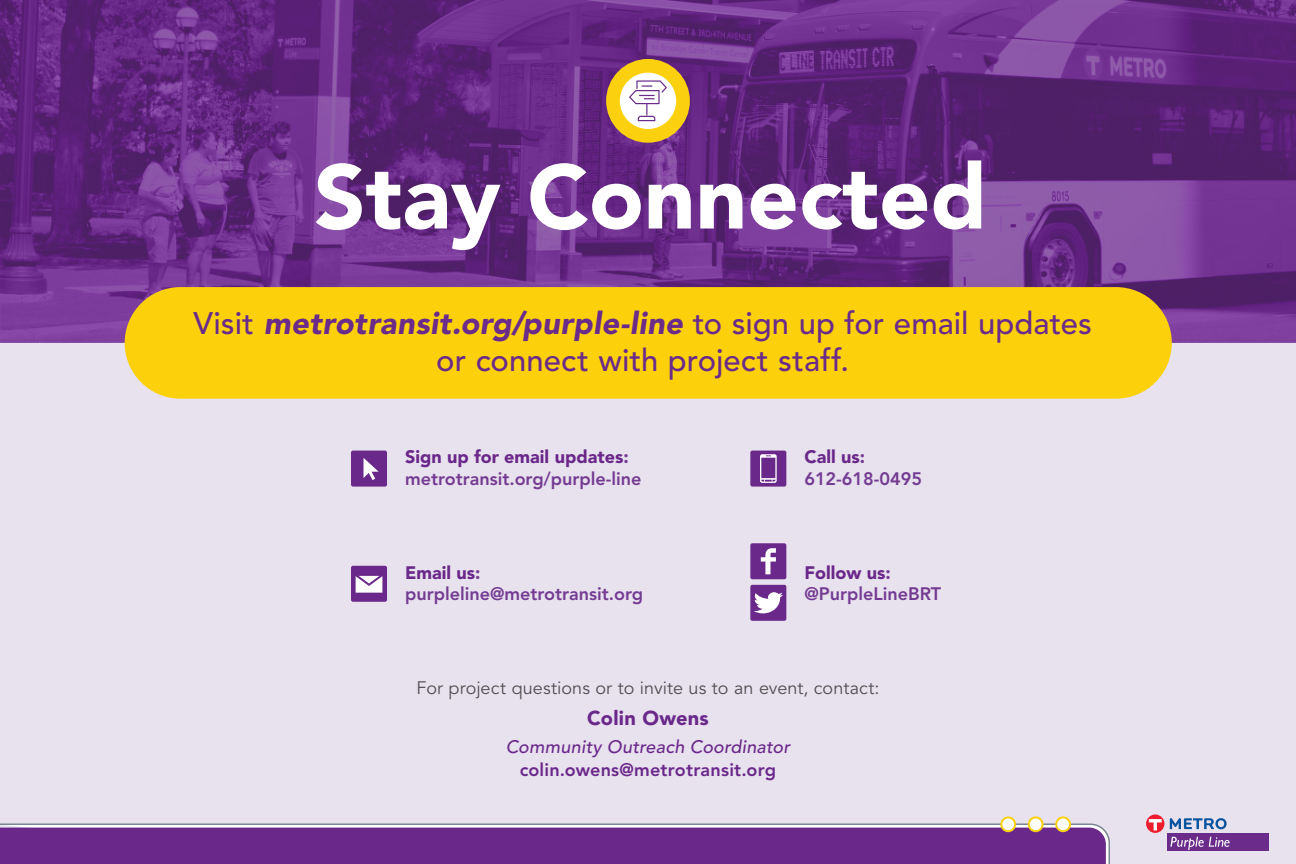
<style>
.page{position:relative;width:1296px;height:864px;background:#fff}
.page>*{position:absolute;margin:0;border:0;box-sizing:border-box;transform-origin:0 0}
.t1{font:900 90px "Avenir LT Std";color:#fff}
.t2{font:500 31px/37.2px "Avenir LT Std";color:#6a2b8a;text-align:center}
.t3{font:900 20px "Avenir LT Std";letter-spacing:.015em;color:#6a288a}
.t4{font:800 18px/21.6px "Avenir LT Std";color:#743b92}
.t5{font:18px "Avenir LT Std";letter-spacing:.005em;color:#505052}
.t6{font:italic 500 18px "Avenir LT Std";letter-spacing:.015em;color:#6a288a}
.t7{font:800 18px "Avenir LT Std";letter-spacing:.01em;color:#6a288a}
.s1{font-weight:900;font-style:italic}
.s2{font-weight:900;color:#6a288a}
.s3{font-weight:900}
</style>
<div class="page">
<div style="left:0;top:343px;width:1296px;height:521px;background:#e8e1ee"></div>
<svg style="left:0;top:823px;width:1111px;height:41px"></svg>
<div style="left:0;top:828px;width:1106px;height:36px;background:#6a288a"></div>
<div style="left:1001px;top:817px;width:14px;height:14px;background:#fff;border-radius:50%"></div>
<div style="left:1000px;top:816px;width:16px;height:16px;border:2px solid #fbd10f;border-radius:50%"></div>
<div style="left:1029px;top:817px;width:14px;height:14px;background:#fff;border-radius:50%"></div>
<div style="left:1028px;top:816px;width:16px;height:16px;border:2px solid #fbd10f;border-radius:50%"></div>
<svg style="left:1056px;top:817px;width:14px;height:14px"></svg>
<div style="left:1055px;top:816px;width:16px;height:16px;border:2px solid #fbd10f;border-radius:50%"></div>
<div style="left:1167px;top:833px;width:102px;height:17px;background:#6a2b8a"></div>
<svg style="left:1170px;top:837px;width:60px;height:13px"></svg>
<svg style="left:1170px;top:818px;width:57px;height:11px"></svg>
<svg style="left:1146px;top:814px;width:18px;height:19px"></svg>
<svg style="left:1149px;top:819px;width:13px;height:11px"></svg>
<img style="left:0;top:0;width:1296px;height:343px">
<div style="left:125px;top:287px;width:1047px;height:112px;background:#fcd10b;border-radius:56px"></div>
<div style="left:750px;top:451px;width:36px;height:36px;background:#6a288a;border-radius:2px"></div>
<svg style="left:760px;top:454px;width:17px;height:29px"></svg>
<div style="left:750px;top:543px;width:36px;height:36px;background:#6a288a;border-radius:2px"></div>
<svg style="left:761px;top:548px;width:15px;height:26px"></svg>
<div style="left:750px;top:585px;width:36px;height:36px;background:#6a288a;border-radius:2px"></div>
<svg style="left:754px;top:592px;width:29px;height:21px"></svg>
<div style="left:351px;top:451px;width:36px;height:36px;background:#6a288a;border-radius:2px"></div>
<svg style="left:364px;top:458px;width:15px;height:22px"></svg>
<div style="left:351px;top:566px;width:36px;height:36px;background:#6a288a;border-radius:2px"></div>
<svg style="left:356px;top:576px;width:26px;height:17px"></svg>
<svg style="left:613px;top:66px;width:70px;height:70px"></svg>
<svg style="left:629px;top:80px;width:38px;height:41px"></svg>
<div style="left:606px;top:59px;width:84px;height:84px;border:14px solid #fbd10f;border-radius:50%"></div>
<h1 class="t1" style="left:314px;top:143px;width:675px">Stay Connected</h1>
<h2 class="t2" style="left:194px;top:306px;width:900px">Visit <span class="s1">metrotransit.org/purple-line</span> to sign up for email updates or connect with project staff.</h2>
<p class="t4" style="left:405px;top:446px;width:238px"><span class="s2">Sign up for email updates</span><span class="s3">: </span>metrotransit.org/purple-line</p>
<p class="t4" style="left:405px;top:562px;width:240px"><span class="s2">Email us</span><span class="s3">: </span>purpleline@metrotransit.org</p>
<p class="t4" style="left:804px;top:446px;width:119px"><span class="s2">Call us</span><span class="s3">:<br></span>612-618-0495</p>
<p class="t4" style="left:804px;top:562px;width:138px"><span class="s2">Follow us</span><span class="s3">: </span>@PurpleLineBRT</p>
<p class="t5" style="left:416px;top:678px;width:465px">For project questions or to invite us to an event, contact:</p>
<p class="t3" style="left:587px;top:706px;width:123px">Colin Owens</p>
<p class="t6" style="left:506px;top:737px;width:286px">Community Outreach Coordinator</p>
<p class="t7" style="left:520px;top:759px;width:258px">colin.owens@metrotransit.org</p>
</div>
